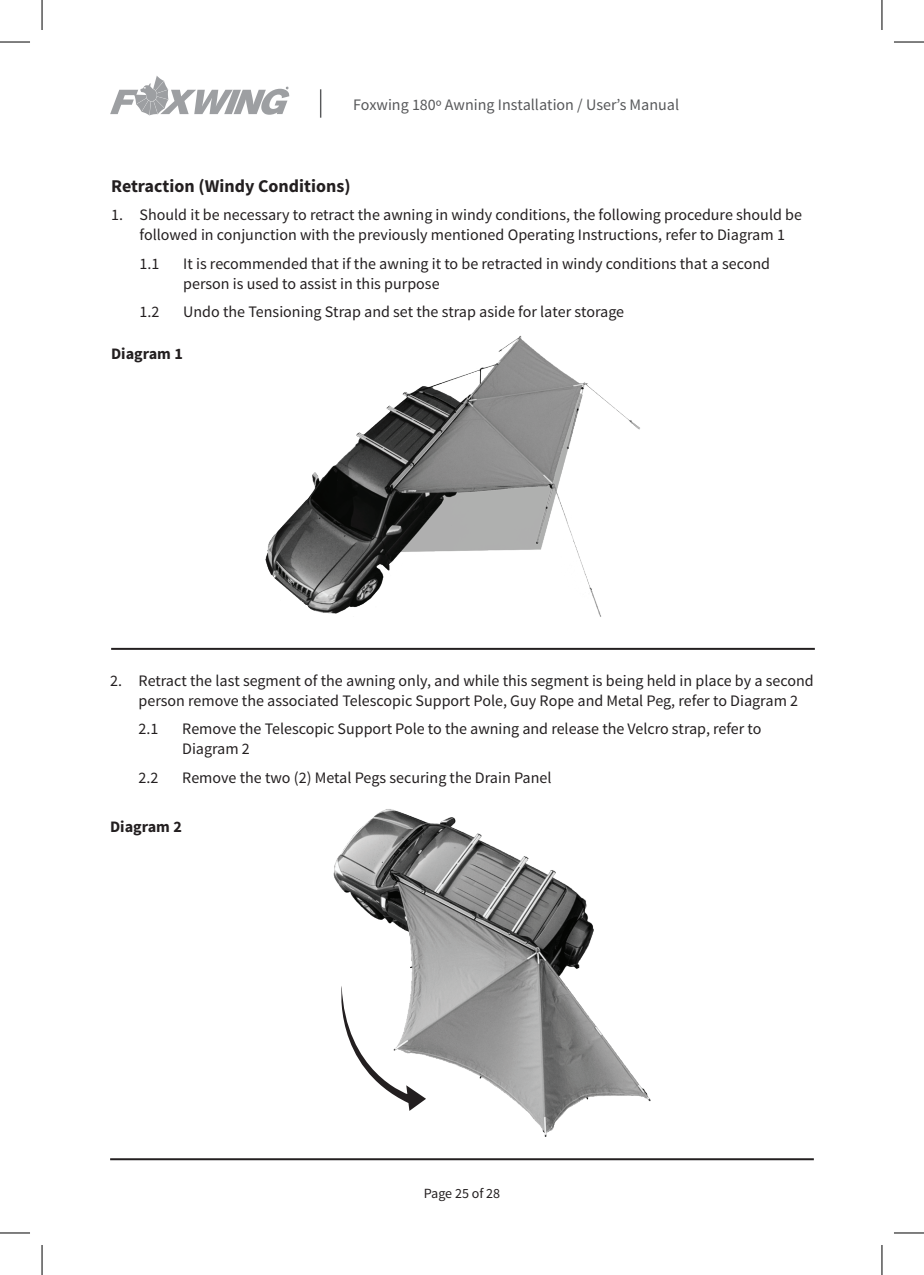
<style>
.page{position:relative;width:924px;height:1275px;background:#fff}
.page>*{position:absolute;margin:0;border:0;box-sizing:border-box;transform-origin:0 0}
.t1{font:700 18px "Source Sans Pro";color:#231f20}
.t2{font:16px/20px "Source Sans Pro";color:#231f20}
.t3{font:16px "Source Sans Pro";color:#57585a}
.t4{font:700 16px "Source Sans Pro";color:#231f20}
.t5{font:14px "Source Sans Pro";color:#231f20}
</style>
<div class="page">
<hr style="left:110px;top:1158px;width:703px;height:2px;background:#231f20">
<svg style="left:320px;top:89px;width:1px;height:29px"></svg>
<svg style="left:110px;top:76px;width:179px;height:39px"></svg>
<img style="left:265px;top:335px;width:375px;height:282px">
<hr style="left:111px;top:648px;width:703px;height:2px;background:#231f20">
<img style="left:333px;top:809px;width:318px;height:328px">
<svg style="left:333px;top:985px;width:93px;height:126px"></svg>
<hr style="left:0;top:42px;width:30px;height:1px;background:#000">
<hr style="left:893px;top:42px;width:30px;height:1px;background:#000">
<hr style="left:0;top:1232px;width:30px;height:1px;background:#000">
<hr style="left:893px;top:1232px;width:30px;height:1px;background:#000">
<hr style="left:42px;top:0;width:1px;height:30px;background:#000">
<hr style="left:42px;top:1245px;width:1px;height:30px;background:#000">
<hr style="left:881px;top:0;width:1px;height:30px;background:#000">
<hr style="left:881px;top:1245px;width:1px;height:30px;background:#000">
<p class="t3" style="left:353px;top:94px;width:327px">Foxwing 180º Awning Installation / User’s Manual</p>
<p class="t1" style="left:111px;top:174px;width:241px">Retraction (Windy Conditions)</p>
<p class="t2" style="left:139px;top:205px;width:663px;text-indent:-28px">1. Should it be necessary to retract the awning in windy conditions, the following procedure should be followed in conjunction with the previously mentioned Operating Instructions, refer to Diagram 1</p>
<p class="t2" style="left:139px;top:254px;width:21px">1.1</p>
<p class="t2" style="left:183px;top:254px;width:588px">It is recommended that if the awning it to be retracted in windy conditions that a second person is used to assist in this purpose</p>
<p class="t2" style="left:139px;top:302px;width:21px">1.2</p>
<p class="t2" style="left:183px;top:302px;width:442px">Undo the Tensioning Strap and set the strap aside for later storage</p>
<p class="t4" style="left:111px;top:344px;width:73px">Diagram 1</p>
<p class="t2" style="left:138px;top:671px;width:676px;text-indent:-28px">2. Retract the last segment of the awning only, and while this segment is being held in place by a second person remove the associated Telescopic Support Pole, Guy Rope and Metal Peg, refer to Diagram 2</p>
<p class="t2" style="left:138px;top:719px;width:21px">2.1</p>
<p class="t2" style="left:182px;top:719px;width:580px">Remove the Telescopic Support Pole to the awning and release the Velcro strap, refer to<br>Diagram 2</p>
<p class="t2" style="left:138px;top:768px;width:21px">2.2</p>
<p class="t2" style="left:182px;top:768px;width:371px">Remove the two (2) Metal Pegs securing the Drain Panel</p>
<p class="t4" style="left:110px;top:816px;width:73px">Diagram 2</p>
<p class="t5" style="left:423px;top:1184px;width:78px">Page 25 of 28</p>
</div>
